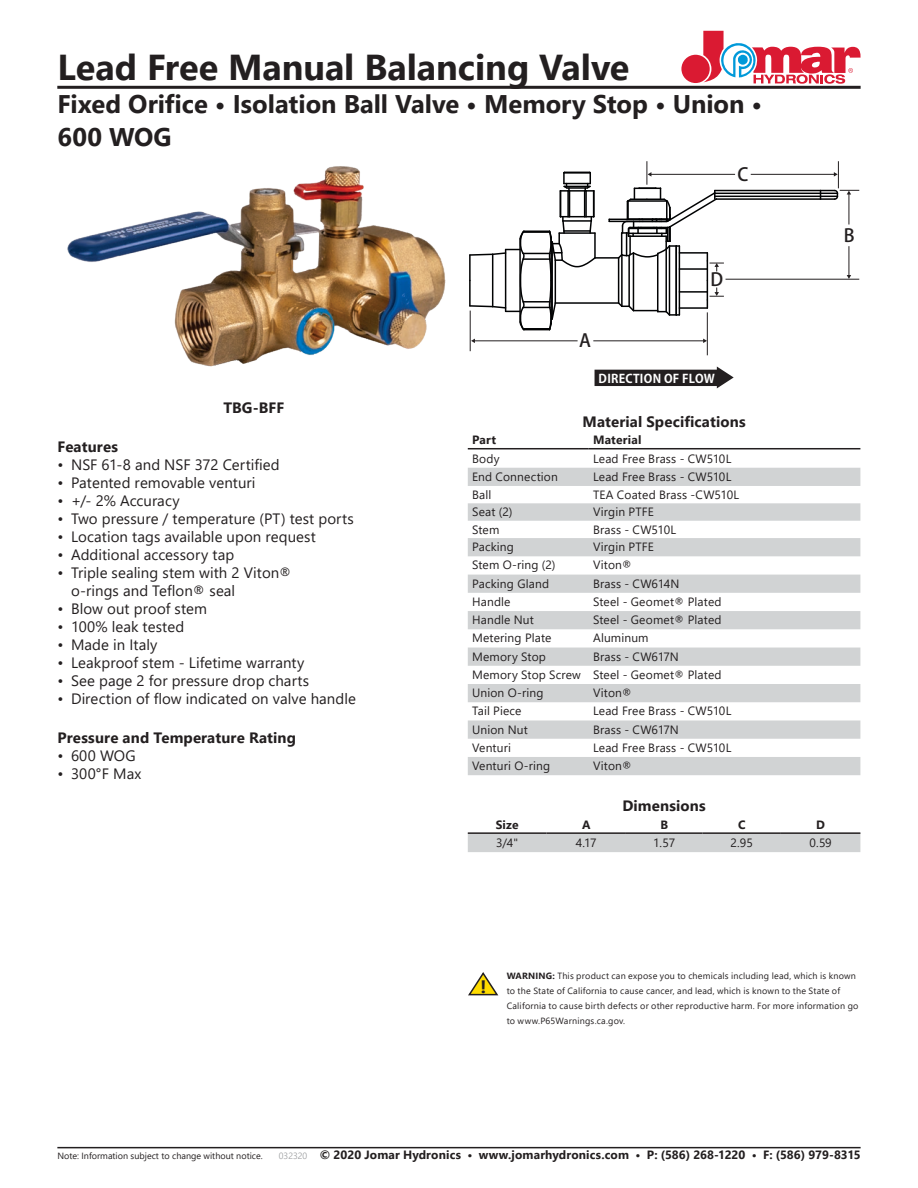
<style>
.page{position:relative;width:918px;height:1188px;background:#fff}
.page>*{position:absolute;margin:0;border:0;box-sizing:border-box;transform-origin:0 0}
.Header_1{font:700 36px "Segoe UI";letter-spacing:-.005em;color:#231f20}
.Header_2{font:700 25.5px/33px "Segoe UI";color:#231f20}
.t1{font:500 18px "Koz Go Pr 6 N";color:#231f20}
.Header_2-2{font:700 18px "Segoe UI";color:#231f20}
.t2{font:15px/18px "Segoe UI";letter-spacing:.005em;color:#231f20}
.Header_3__Feat__Appr{font:700 15px "Segoe UI";letter-spacing:.01em;color:#231f20}
.Header_4{font:700 15px "Segoe UI";letter-spacing:.01em;color:#231f20}
.Model{font:700 15px "Segoe UI";color:#231f20}
.Table_Text_Left{font:12px "Segoe UI";letter-spacing:.015em;color:#231f20}
.Table_Header_Left{font:700 12px "Segoe UI";letter-spacing:.01em;color:#231f20}
.Table_Text{font:12px "Segoe UI";letter-spacing:-.015em;color:#231f20}
.t3{font:700 12px "Koz Go Pr 6 N";letter-spacing:.02em;color:#fff}
.Table_Header{font:700 12px "Segoe UI";color:#231f20}
.Header_2-3{font:9px/15px "Segoe UI";letter-spacing:.02em;color:#231f20}
.Header_2-4{font:9px "Segoe UI";color:#231f20}
.s1{font-weight:700}
.s2{font-weight:300;font-size:9px;color:#949698}
</style>
<div class="page">
<div style="left:681px;top:55px;width:29px;height:28px;background:#da1a32;border-radius:50%"></div>
<svg style="left:703px;top:31px;width:158px;height:53px"></svg>
<hr style="left:57px;top:86px;width:804px;height:3px;background:#231f20">
<hr style="left:57px;top:1147px;width:804px;height:1px;background:#231f20">
<img style="left:67px;top:166px;width:379px;height:201px">
<hr style="left:609px;top:221px;width:43px;height:1px;background:#010203">
<hr style="left:609px;top:219px;width:43px;height:1px;background:#010203">
<hr style="left:715px;top:190px;width:106px;height:1px;background:#010203">
<hr style="left:715px;top:193px;width:106px;height:1px;background:#010203">
<hr style="left:715px;top:196px;width:106px;height:1px;background:#010203">
<hr style="left:716px;top:198px;width:105px;height:2px;background:#010203">
<hr style="left:555px;top:302px;width:64px;height:2px;background:#010203">
<hr style="left:595px;top:257px;width:24px;height:2px;background:#010203">
<hr style="left:849px;top:246px;width:1px;height:30px;background:#231f20">
<svg style="left:847px;top:275px;width:4px;height:4px"></svg>
<hr style="left:726px;top:279px;width:133px;height:1px;background:#231f20">
<hr style="left:849px;top:194px;width:1px;height:31px;background:#231f20">
<hr style="left:707px;top:312px;width:1px;height:43px;background:#231f20">
<hr style="left:751px;top:174px;width:84px;height:1px;background:#231f20">
<svg style="left:820px;top:161px;width:39px;height:40px"></svg>
<hr style="left:651px;top:174px;width:84px;height:1px;background:#231f20">
<svg style="left:616px;top:161px;width:108px;height:156px"></svg>
<hr style="left:593px;top:340px;width:111px;height:1px;background:#231f20">
<svg style="left:703px;top:339px;width:4px;height:4px"></svg>
<svg style="left:469px;top:171px;width:127px;height:172px"></svg>
<hr style="left:470px;top:311px;width:1px;height:40px;background:#231f20">
<svg style="left:595px;top:367px;width:139px;height:21px"></svg>
<svg style="left:468px;top:468px;width:392px;height:307px"></svg>
<svg style="left:468px;top:503px;width:392px;height:18px;background:#d2d4d5"></svg>
<hr style="left:468px;top:448px;width:121px;height:1px;background:#231f20">
<hr style="left:589px;top:448px;width:271px;height:1px;background:#231f20">
<div style="left:468px;top:834px;width:392px;height:18px;background:#d1d3d4"></div>
<hr style="left:468px;top:832px;width:79px;height:2px;background:#231f20">
<hr style="left:547px;top:832px;width:79px;height:2px;background:#231f20">
<hr style="left:626px;top:832px;width:77px;height:2px;background:#231f20">
<hr style="left:703px;top:832px;width:78px;height:2px;background:#231f20">
<hr style="left:781px;top:832px;width:79px;height:2px;background:#231f20">
<svg style="left:468px;top:972px;width:31px;height:24px"></svg>
<p class="Header_1" style="left:58px;top:33px;width:573px">Lead Free Manual Balancing Valve</p>
<p class="Header_2" style="left:58px;top:86px;width:706px">Fixed Orifice • Isolation Ball Valve • Memory Stop • Union •<br>600 WOG</p>
<p class="Model" style="left:224px;top:394px;width:62px">TBG-BFF</p>
<p class="Header_3__Feat__Appr" style="left:58px;top:433px;width:62px">Features</p>
<p class="t2" style="left:58px;top:454px;width:224px">• NSF 61-8 and NSF 372 Certified</p>
<p class="t2" style="left:58px;top:472px;width:199px">• Patented removable venturi</p>
<p class="t2" style="left:58px;top:490px;width:124px">• +/- 2% Accuracy</p>
<p class="t2" style="left:58px;top:508px;width:298px">• Two pressure / temperature (PT) test ports</p>
<p class="t2" style="left:58px;top:526px;width:260px">• Location tags available upon request</p>
<p class="t2" style="left:58px;top:544px;width:178px">• Additional accessory tap</p>
<p class="t2" style="left:71px;top:562px;width:222px;text-indent:-14px">• Triple sealing stem with 2 Viton® o-rings and Teflon® seal</p>
<p class="t2" style="left:58px;top:598px;width:151px">• Blow out proof stem</p>
<p class="t2" style="left:58px;top:616px;width:128px">• 100% leak tested</p>
<p class="t2" style="left:58px;top:634px;width:101px">• Made in Italy</p>
<p class="t2" style="left:58px;top:652px;width:248px">• Leakproof stem - Lifetime warranty</p>
<p class="t2" style="left:58px;top:670px;width:253px">• See page 2 for pressure drop charts</p>
<p class="t2" style="left:58px;top:688px;width:300px">• Direction of flow indicated on valve handle</p>
<p class="Header_3__Feat__Appr" style="left:58px;top:724px;width:240px">Pressure and Temperature Rating</p>
<p class="t2" style="left:58px;top:745px;width:80px">• 600 WOG</p>
<p class="t2" style="left:58px;top:763px;width:85px">• 300°F Max</p>
<p class="t1" style="left:738px;top:165px;width:12px">C</p>
<p class="t1" style="left:710px;top:269px;width:14px">D</p>
<p class="t1" style="left:844px;top:225px;width:12px">B</p>
<p class="t1" style="left:579px;top:330px;width:13px">A</p>
<p class="t3" style="left:599px;top:372px;width:118px">DIRECTION OF FLOW</p>
<p class="Header_4" style="left:583px;top:408px;width:165px">Material Specifications</p>
<p class="Table_Header_Left" style="left:472px;top:429px;width:25px">Part</p>
<p class="Table_Header_Left" style="left:593px;top:429px;width:50px">Material</p>
<p class="Table_Text_Left" style="left:472px;top:447px;width:29px">Body</p>
<p class="Table_Text_Left" style="left:593px;top:447px;width:140px">Lead Free Brass - CW510L</p>
<p class="Table_Text_Left" style="left:472px;top:465px;width:87px">End Connection</p>
<p class="Table_Text_Left" style="left:593px;top:465px;width:140px">Lead Free Brass - CW510L</p>
<p class="Table_Text_Left" style="left:472px;top:483px;width:21px">Ball</p>
<p class="Table_Text_Left" style="left:593px;top:483px;width:148px">TEA Coated Brass -CW510L</p>
<p class="Table_Text_Left" style="left:472px;top:501px;width:42px">Seat (2)</p>
<p class="Table_Text_Left" style="left:593px;top:501px;width:62px">Virgin PTFE</p>
<p class="Table_Text_Left" style="left:472px;top:518px;width:29px">Stem</p>
<p class="Table_Text_Left" style="left:593px;top:518px;width:85px">Brass - CW510L</p>
<p class="Table_Text_Left" style="left:472px;top:536px;width:43px">Packing</p>
<p class="Table_Text_Left" style="left:593px;top:536px;width:62px">Virgin PTFE</p>
<p class="Table_Text_Left" style="left:472px;top:554px;width:85px">Stem O-ring (2)</p>
<p class="Table_Text_Left" style="left:593px;top:554px;width:41px">Viton®</p>
<p class="Table_Text_Left" style="left:472px;top:572px;width:79px">Packing Gland</p>
<p class="Table_Text_Left" style="left:593px;top:572px;width:88px">Brass - CW614N</p>
<p class="Table_Text_Left" style="left:472px;top:590px;width:40px">Handle</p>
<p class="Table_Text_Left" style="left:593px;top:590px;width:130px">Steel - Geomet® Plated</p>
<p class="Table_Text_Left" style="left:472px;top:609px;width:63px">Handle Nut</p>
<p class="Table_Text_Left" style="left:593px;top:609px;width:130px">Steel - Geomet® Plated</p>
<p class="Table_Text_Left" style="left:472px;top:627px;width:81px">Metering Plate</p>
<p class="Table_Text_Left" style="left:593px;top:627px;width:57px">Aluminum</p>
<p class="Table_Text_Left" style="left:472px;top:645px;width:75px">Memory Stop</p>
<p class="Table_Text_Left" style="left:593px;top:645px;width:87px">Brass - CW617N</p>
<p class="Table_Text_Left" style="left:472px;top:663px;width:110px">Memory Stop Screw</p>
<p class="Table_Text_Left" style="left:593px;top:663px;width:130px">Steel - Geomet® Plated</p>
<p class="Table_Text_Left" style="left:472px;top:681px;width:73px">Union O-ring</p>
<p class="Table_Text_Left" style="left:593px;top:681px;width:41px">Viton®</p>
<p class="Table_Text_Left" style="left:472px;top:700px;width:51px">Tail Piece</p>
<p class="Table_Text_Left" style="left:593px;top:700px;width:140px">Lead Free Brass - CW510L</p>
<p class="Table_Text_Left" style="left:472px;top:718px;width:57px">Union Nut</p>
<p class="Table_Text_Left" style="left:593px;top:718px;width:87px">Brass - CW617N</p>
<p class="Table_Text_Left" style="left:472px;top:736px;width:41px">Venturi</p>
<p class="Table_Text_Left" style="left:593px;top:736px;width:140px">Lead Free Brass - CW510L</p>
<p class="Table_Text_Left" style="left:472px;top:754px;width:80px">Venturi O-ring</p>
<p class="Table_Text_Left" style="left:593px;top:754px;width:41px">Viton®</p>
<p class="Header_4" style="left:622px;top:792px;width:85px">Dimensions</p>
<p class="Table_Header" style="left:496px;top:813px;width:24px">Size</p>
<p class="Table_Header" style="left:582px;top:813px;width:10px">A</p>
<p class="Table_Header" style="left:660px;top:813px;width:9px">B</p>
<p class="Table_Header" style="left:738px;top:813px;width:9px">C</p>
<p class="Table_Header" style="left:816px;top:813px;width:10px">D</p>
<p class="Table_Text" style="left:496px;top:831px;width:23px">3/4"</p>
<p class="Table_Text" style="left:576px;top:831px;width:22px">4.17</p>
<p class="Table_Text" style="left:653px;top:831px;width:23px">1.57</p>
<p class="Table_Text" style="left:731px;top:831px;width:24px">2.95</p>
<p class="Table_Text" style="left:810px;top:831px;width:24px">0.59</p>
<p class="Header_2-2" style="left:480px;top:969px;width:7px">!</p>
<p class="Header_2-3" style="left:507px;top:967px;width:351px"><span class="s1">WARNING:</span> This product can expose you to chemicals including lead, which is known to the State of California to cause cancer, and lead, which is known to the State of</p>
<p class="Header_2-3" style="left:507px;top:997px;width:353px">California to cause birth defects or other reproductive harm. For more information go to www.P65Warnings.ca.gov.</p>
<p class="Header_2-4" style="left:57px;top:1147px;width:207px">Note: Information subject to change without notice.</p>
<p class="Table_Header_Left" style="left:279px;top:1144px;width:583px"><span class="s2">032320</span> © 2020 Jomar Hydronics • www.jomarhydronics.com • P: (586) 268-1220 • F: (586) 979-8315</p>
</div>
